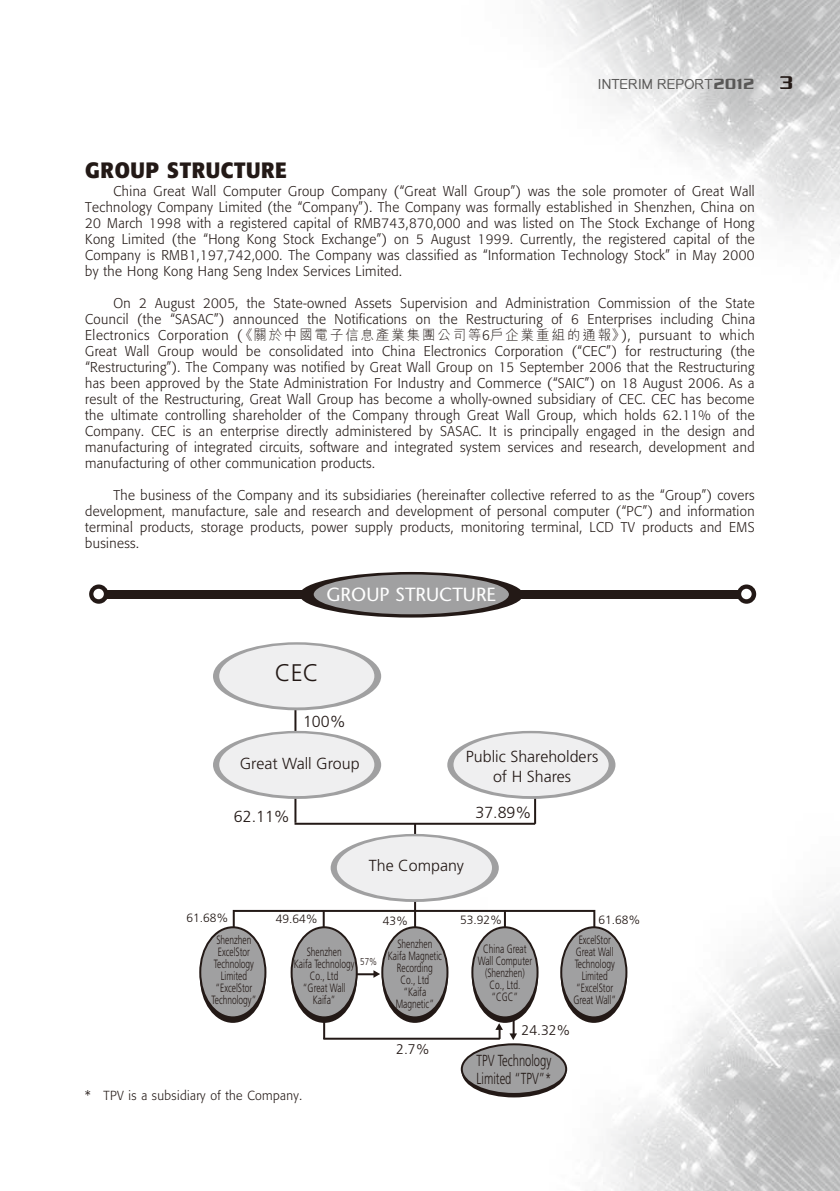
<style>
.page{position:relative;width:840px;height:1191px;background:#fff}
.page>*{position:absolute;margin:0;border:0;box-sizing:border-box;transform-origin:0 0}
.t1{font:300 24px "Frutiger LT Std";color:#231916}
.t2{font:700 22px "Formata";letter-spacing:.03em;color:#231916;scale:.95 1}
.t3{font:500 20px "Serpentine Std";color:#231916;scale:.95 1}
.t4{font:500 19px "Stone Sans Std";color:#fff}
.t5{font:300 16px/20px "Frutiger LT Std";color:#231916;text-align:center}
.t6{font:300 16px/18px "Frutiger LT Std";color:#231916;scale:.7 1}
.t7{font:300 14px/16px "Formata";letter-spacing:.03em;color:#231916;text-align:justify;scale:.95 1}
.t8{font:500 14px "M Elle HK";letter-spacing:.03em;color:#595857;scale:.95 1}
.t9{font:300 14px "Frutiger LT Std";color:#231916}
.t10{font:300 13px "Formata";letter-spacing:.03em;color:#231916;scale:.95 1}
.t11{font:300 12px/12px "Frutiger LT Std";color:#231916;text-align:center;scale:.7 1}
.t12{font:300 12px "Frutiger LT Std";color:#231916}
.t13{font:300 10px "Frutiger LT Std";color:#231916;scale:.8 1}
.s1{font-family:"Serpentine Std";font-size:16px}
.s2{font-family:"M Hei HK"}
</style>
<div class="page">
<img style="left:539px;top:0;width:300px;height:244px">
<img style="left:480px;top:752px;width:359px;height:439px">
<div style="left:233px;top:910px;width:362px;height:19px;border:2px solid #231916"></div>
<svg style="left:414px;top:824px;width:2px;height:10px"></svg>
<hr style="left:503px;top:910px;width:2px;height:26px;background:#231916">
<div style="left:94px;top:590px;width:653px;height:9px;background:#231916"></div>
<hr style="left:322px;top:910px;width:2px;height:26px;background:#231916">
<hr style="left:414px;top:874px;width:2px;height:54px;background:#231916">
<hr style="left:534px;top:791px;width:2px;height:33px;background:#231916">
<hr style="left:294px;top:703px;width:2px;height:119px;background:#231916">
<hr style="left:294px;top:822px;width:241px;height:2px;background:#231916">
<svg style="left:447px;top:731px;width:168px;height:68px"></svg>
<div style="left:453px;top:733px;width:155px;height:63px;background:#efeff0;border-radius:50%"></div>
<svg style="left:213px;top:642px;width:168px;height:68px"></svg>
<div style="left:219px;top:644px;width:155px;height:63px;background:#efeff0;border-radius:50%"></div>
<div style="left:213px;top:731px;width:168px;height:68px;background:#a0a0a1;border-radius:50%"></div>
<div style="left:219px;top:733px;width:155px;height:63px;background:#efeff0;border-radius:50%"></div>
<svg style="left:330px;top:834px;width:168px;height:68px"></svg>
<div style="left:336px;top:836px;width:155px;height:63px;background:#efeff0;border-radius:50%"></div>
<svg style="left:299px;top:572px;width:224px;height:45px;background:#2c2320"></svg>
<div style="left:313px;top:574px;width:195px;height:40px;background:#a0a0a1;border-radius:50%"></div>
<hr style="left:323px;top:1019px;width:2px;height:20px;background:#231916">
<hr style="left:323px;top:1037px;width:176px;height:2px;background:#231916">
<svg style="left:495px;top:1023px;width:7px;height:16px"></svg>
<hr style="left:348px;top:973px;width:28px;height:2px;background:#231916">
<svg style="left:373px;top:970px;width:7px;height:7px"></svg>
<hr style="left:512px;top:1001px;width:2px;height:35px;background:#231916">
<svg style="left:509px;top:1033px;width:7px;height:7px"></svg>
<div style="left:461px;top:1046px;width:105px;height:51px;background:#231916;border-radius:50%"></div>
<div style="left:461px;top:1044px;width:105px;height:50px;background:#a0a0a1;border-radius:50%"></div>
<div style="left:460px;top:1043px;width:107px;height:52px;border:2px solid #231916;border-radius:50%"></div>
<div style="left:200px;top:932px;width:65px;height:90px;background:#231916;border-radius:50%"></div>
<div style="left:200px;top:927px;width:65px;height:90px;background:#a0a0a1;border-radius:50%"></div>
<div style="left:199px;top:926px;width:67px;height:92px;border:2px solid #231916;border-radius:50%"></div>
<div style="left:472px;top:932px;width:65px;height:90px;background:#231916;border-radius:50%"></div>
<div style="left:472px;top:927px;width:65px;height:90px;background:#a0a0a1;border-radius:50%"></div>
<div style="left:471px;top:926px;width:67px;height:92px;border:2px solid #231916;border-radius:50%"></div>
<div style="left:291px;top:932px;width:66px;height:90px;background:#231916;border-radius:50%"></div>
<div style="left:291px;top:927px;width:65px;height:90px;background:#a0a0a1;border-radius:50%"></div>
<div style="left:290px;top:926px;width:67px;height:92px;border:2px solid #231916;border-radius:50%"></div>
<svg style="left:89px;top:584px;width:19px;height:20px"></svg>
<div style="left:93px;top:589px;width:11px;height:10px;background:#fff;border-radius:50%"></div>
<svg style="left:736px;top:584px;width:19px;height:20px"></svg>
<div style="left:740px;top:589px;width:11px;height:10px;background:#fff;border-radius:50%"></div>
<div style="left:382px;top:932px;width:65px;height:90px;background:#231916;border-radius:50%"></div>
<div style="left:382px;top:927px;width:65px;height:90px;background:#a0a0a1;border-radius:50%"></div>
<div style="left:381px;top:926px;width:67px;height:92px;border:2px solid #231916;border-radius:50%"></div>
<div style="left:560px;top:932px;width:66px;height:90px;background:#231916;border-radius:50%"></div>
<div style="left:561px;top:927px;width:65px;height:90px;background:#a0a0a1;border-radius:50%"></div>
<div style="left:560px;top:926px;width:67px;height:92px;border:2px solid #231916;border-radius:50%"></div>
<p class="t8" style="left:597px;top:74px;width:166px">INTERIM REPORT<span class="s1">2012</span></p>
<h3 class="t3" style="left:779px;top:71px;width:15px">3</h3>
<h2 class="t2" style="left:85px;top:156px;width:214px">GROUP STRUCTURE</h2>
<p class="t7" style="left:85px;top:183px;width:706px;text-indent:28px">China Great Wall Computer Group Company (“Great Wall Group”) was the sole promoter of Great Wall Technology Company Limited (the “Company”). The Company was formally established in Shenzhen, China on 20 March 1998 with a registered capital of RMB743,870,000 and was listed on The Stock Exchange of Hong Kong Limited (the “Hong Kong Stock Exchange”) on 5 August 1999. Currently, the registered capital of the Company is RMB1,197,742,000. The Company was classified as “Information Technology Stock” in May 2000 by the Hong Kong Hang Seng Index Services Limited.</p>
<p class="t7" style="left:85px;top:295px;width:706px;text-indent:28px">On 2 August 2005, the State-owned Assets Supervision and Administration Commission of the State Council (the “SASAC”) announced the Notifications on the Restructuring of 6 Enterprises including China Electronics Corporation (<span class="s2">《關於中國電子信息產業集團公司等</span>6<span class="s2">戶企業重組的通報》</span>), pursuant to which Great Wall Group would be consolidated into China Electronics Corporation (“CEC”) for restructuring (the “Restructuring”). The Company was notified by Great Wall Group on 15 September 2006 that the Restructuring has been approved by the State Administration For Industry and Commerce (“SAIC”) on 18 August 2006. As a result of the Restructuring, Great Wall Group has become a wholly-owned subsidiary of CEC. CEC has become the ultimate controlling shareholder of the Company through Great Wall Group, which holds 62.11% of the Company. CEC is an enterprise directly administered by SASAC. It is principally engaged in the design and manufacturing of integrated circuits, software and integrated system services and research, development and manufacturing of other communication products.</p>
<p class="t7" style="left:85px;top:487px;width:705px;text-indent:28px">The business of the Company and its subsidiaries (hereinafter collective referred to as the “Group”) covers development, manufacture, sale and research and development of personal computer (“PC”) and information terminal products, storage products, power supply products, monitoring terminal, LCD TV products and EMS business.</p>
<h3 class="t4" style="left:326px;top:583px;width:171px">GROUP STRUCTURE</h3>
<h1 class="t1" style="left:274px;top:659px;width:46px">CEC</h1>
<p class="t5" style="left:303px;top:711px;width:44px">100%</p>
<p class="t5" style="left:239px;top:753px;width:121px">Great Wall Group</p>
<p class="t5" style="left:234px;top:806px;width:58px">62.11%</p>
<p class="t5" style="left:465px;top:746px;width:134px">Public Shareholders of H Shares</p>
<p class="t5" style="left:475px;top:803px;width:58px">37.89%</p>
<p class="t5" style="left:368px;top:856px;width:97px">The Company</p>
<p class="t12" style="left:186px;top:911px;width:44px">61.68%</p>
<p class="t12" style="left:598px;top:913px;width:44px">61.68%</p>
<p class="t12" style="left:275px;top:912px;width:44px">49.64%</p>
<p class="t12" style="left:382px;top:914px;width:27px">43%</p>
<p class="t12" style="left:460px;top:913px;width:44px">53.92%</p>
<p class="t13" style="left:360px;top:956px;width:23px">57%</p>
<p class="t11" style="left:294px;top:946px;width:88px">Shenzhen<br>Kaifa Technology<br>Co., Ltd<br>“Great Wall<br>Kaifa”</p>
<p class="t11" style="left:387px;top:938px;width:79px">Shenzhen<br>Kaifa Magnetic<br>Recording<br>Co., Ltd “Kaifa<br>Magnetic”</p>
<p class="t11" style="left:573px;top:933px;width:62px">ExcelStor<br>Great Wall<br>Technology<br>Limited “ExcelStor<br>Great Wall”</p>
<p class="t9" style="left:396px;top:1041px;width:35px">2.7%</p>
<p class="t10" style="left:85px;top:1088px;width:229px">* TPV is a subsidiary of the Company.</p>
<p class="t11" style="left:211px;top:934px;width:66px">Shenzhen<br>ExcelStor<br>Technology<br>Limited “ExcelStor<br>Technology”</p>
<p class="t11" style="left:477px;top:943px;width:79px">China Great<br>Wall Computer (Shenzhen)<br>Co., Ltd. “CGC”</p>
<p class="t9" style="left:521px;top:1022px;width:51px">24.32%</p>
<p class="t6" style="left:476px;top:1051px;width:108px">TPV Technology<br>Limited “TPV”*</p>
</div>
